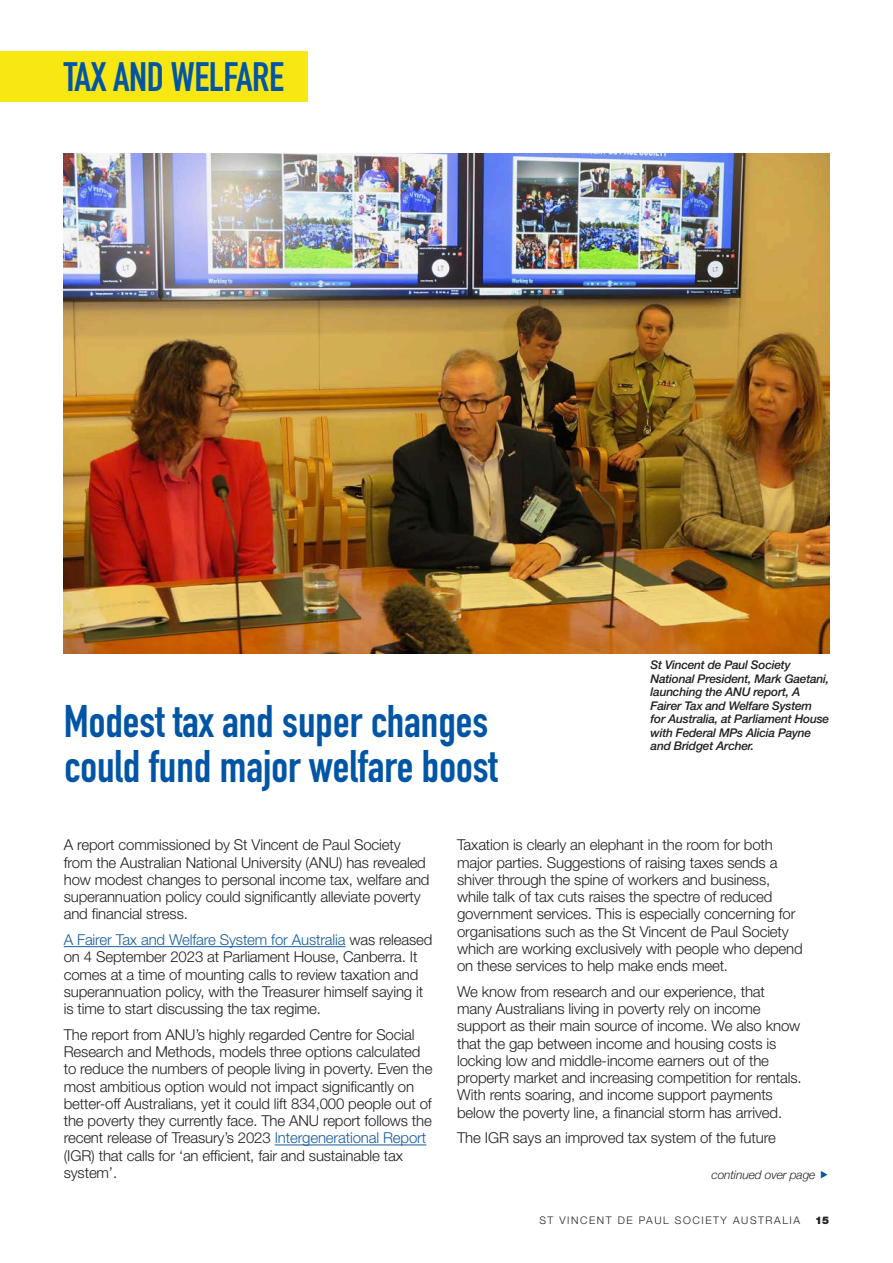
<style>
.page{position:relative;width:893px;height:1263px;background:#fff}
.page>*{position:absolute;margin:0;border:0;box-sizing:border-box;transform-origin:0 0}
.Headline_-_DIN_Bold{font:700 45px/45px "DIN Condensed";color:#0155a5}
.Page_header{font:700 40.5px "DIN Condensed";letter-spacing:-.01em;color:#0155a5}
.BODY-Helvetica{font:300 15px/17.2px "Helvetica Neue LT Std";letter-spacing:-.01em;color:#231f20}
.Photo_caption{font:italic 500 12px/13.5px "Helvetica Neue LT Std";letter-spacing:-.02em;color:#231f20}
.BODY{font:italic 300 12px "Helvetica Neue";letter-spacing:-.01em;color:#231f20}
.t1{font:300 10.5px "Helvetica Neue LT Std";letter-spacing:.15em;color:#231f20}
.t2{font:900 10.5px "Helvetica Neue LT Std";color:#231f20}
.s1{color:#175d9e}
</style>
<div class="page">
<img style="left:64px;top:153px;width:765px;height:501px">
<div style="left:0;top:51px;width:308px;height:51px;background:#f9e713"></div>
<hr style="left:64px;top:946px;width:281px;height:1px;background:#175d9e">
<hr style="left:275px;top:1144px;width:151px;height:1px;background:#175d9e">
<p class="Page_header" style="left:64px;top:49px;width:222px">TAX AND WELFARE</p>
<p class="Headline_-_DIN_Bold" style="left:64px;top:698px;width:435px">Modest tax and super changes could fund major welfare boost</p>
<p class="Photo_caption" style="left:651px;top:658px;width:180px">St Vincent de Paul Society<br>National President, Mark Gaetani, launching the ANU report, A<br>Fairer Tax and Welfare System for Australia, at Parliament House with Federal MPs Alicia Payne and Bridget Archer.</p>
<p class="BODY-Helvetica" style="left:64px;top:836px;width:367px">A report commissioned by St Vincent de Paul Society from the Australian National University (ANU) has revealed how modest changes to personal income tax, welfare and superannuation policy could significantly alleviate poverty and financial stress.</p>
<p class="BODY-Helvetica" style="left:64px;top:931px;width:370px"><span class="s1">A Fairer Tax and Welfare System for Australia</span> was released on 4 September 2023 at Parliament House, Canberra. It comes at a time of mounting calls to review taxation and superannuation policy, with the Treasurer himself saying it is time to start discussing the tax regime.</p>
<p class="BODY-Helvetica" style="left:64px;top:1026px;width:370px">The report from ANU’s highly regarded Centre for Social Research and Methods, models three options calculated to reduce the numbers of people living in poverty. Even the most ambitious option would not impact significantly on better-off Australians, yet it could lift 834,000 people out of the poverty they currently face. The ANU report follows the recent release of Treasury’s 2023 <span class="s1">Intergenerational Report </span>(IGR) that calls for ‘an efficient, fair and sustainable tax system’.</p>
<p class="BODY-Helvetica" style="left:457px;top:836px;width:347px">Taxation is clearly an elephant in the room for both major parties. Suggestions of raising taxes sends a shiver through the spine of workers and business, while talk of tax cuts raises the spectre of reduced government services. This is especially concerning for organisations such as the St Vincent de Paul Society which are working exclusively with people who depend on these services to help make ends meet.</p>
<p class="BODY-Helvetica" style="left:457px;top:983px;width:346px">We know from research and our experience, that many Australians living in poverty rely on income support as their main source of income. We also know that the gap between income and housing costs is locking low and middle-income earners out of the property market and increasing competition for rentals.<br>With rents soaring, and income support payments below the poverty line, a financial storm has arrived.</p>
<p class="BODY-Helvetica" style="left:457px;top:1129px;width:320px">The IGR says an improved tax system of the future</p>
<p class="BODY" style="left:712px;top:1165px;width:105px">continued over page</p>
<p class="t1" style="left:539px;top:1213px;width:262px">ST VINCENT DE PAUL SOCIETY AUSTRALIA</p>
<p class="t2" style="left:815px;top:1213px;width:16px">15</p>
</div>
